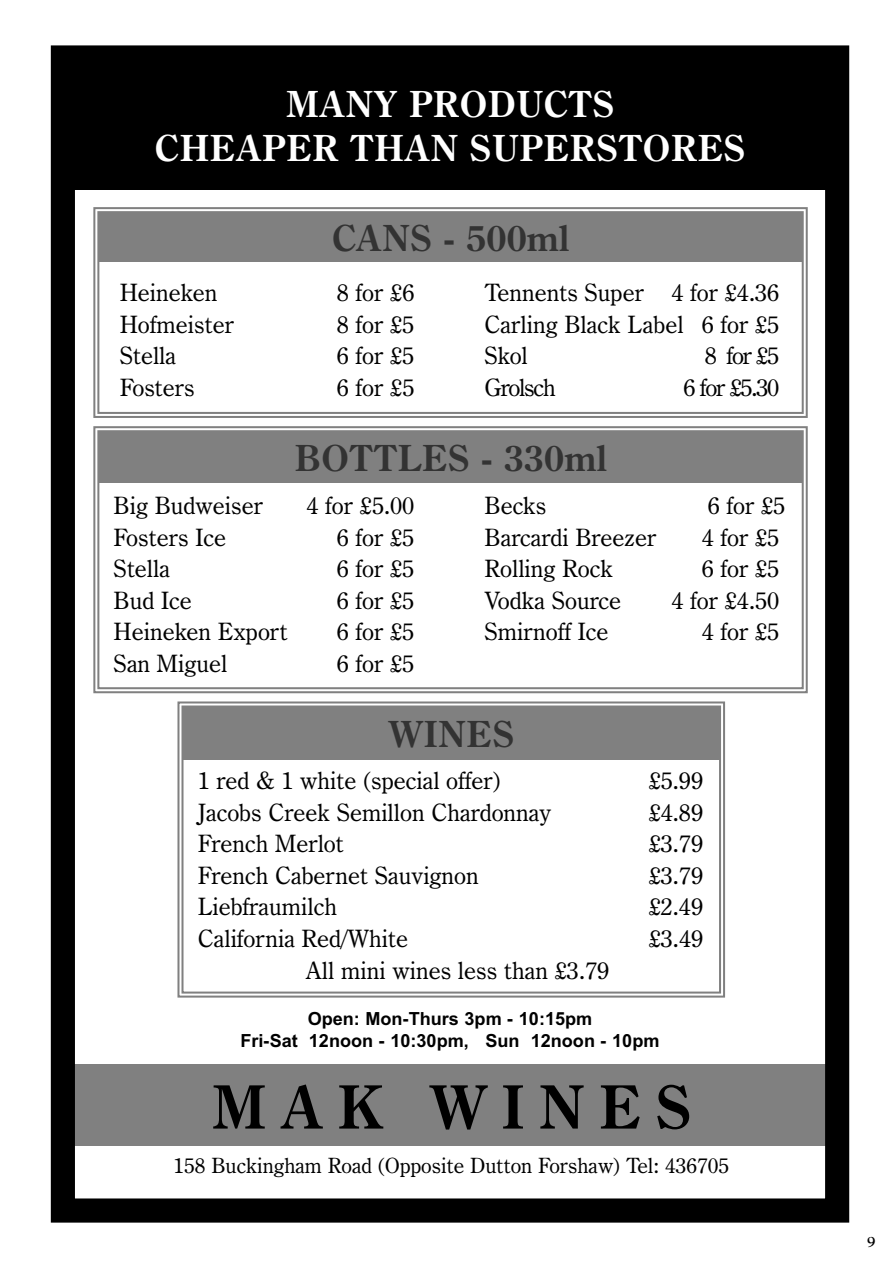
<style>
.page{position:relative;width:893px;height:1263px;background:#fff}
.page>*{position:absolute;margin:0;border:0;box-sizing:border-box;transform-origin:0 0}
.t1{font:700 60px "Century Oldstyle BT";letter-spacing:.22em;color:#000}
.t2{font:700 36.15px/43.5px "Century Oldstyle BT";color:#fff;text-align:center}
.t3{font:700 36.15px "Century Oldstyle BT";color:#333}
.t4{font:24px/31.5px "Century Oldstyle BT";color:#000;text-align:justify}
.t5{font:24px "Century Oldstyle BT";letter-spacing:-.05em;color:#000}
.t6{font:21.15px "Century Oldstyle BT";color:#000}
.t7{font:700 18.15px/21.8px "Arial";color:#000;text-align:center}
.t8{font:700 15px "Goudy";color:#000}
</style>
<div class="page">
<div style="left:73px;top:1064px;width:757px;height:82px;background:#808080"></div>
<div style="left:51px;top:45px;width:798px;height:1177px;border:24px solid #000"></div>
<div style="left:64px;top:61px;width:772px;height:128px;background:#000"></div>
<svg style="left:93px;top:207px;width:715px;height:211px"></svg>
<div style="left:99px;top:213px;width:704px;height:49px;background:#808080"></div>
<svg style="left:177px;top:701px;width:549px;height:297px"></svg>
<div style="left:75px;top:1010px;width:750px;height:45px;background:#fff"></div>
<div style="left:183px;top:707px;width:537px;height:52px;background:#808080"></div>
<svg style="left:93px;top:426px;width:715px;height:268px"></svg>
<div style="left:99px;top:431px;width:703px;height:52px;background:#808080"></div>
<h2 class="t2" style="left:155px;top:87px;width:592px">MANY PRODUCTS<br>CHEAPER THAN SUPERSTORES</h2>
<h2 class="t3" style="left:332px;top:225px;width:239px">CANS - 500ml</h2>
<p class="t4" style="left:120px;top:278px;width:99px">Heineken</p>
<p class="t4" style="left:337px;top:278px;width:79px">8 for £6</p>
<p class="t4" style="left:120px;top:310px;width:116px">Hofmeister</p>
<p class="t4" style="left:337px;top:310px;width:79px">8 for £5</p>
<p class="t4" style="left:120px;top:341px;width:58px">Stella</p>
<p class="t4" style="left:337px;top:341px;width:79px">6 for £5</p>
<p class="t4" style="left:120px;top:373px;width:77px">Fosters</p>
<p class="t4" style="left:337px;top:373px;width:79px">6 for £5</p>
<p class="t4" style="left:485px;top:278px;width:296px">Tennents Super 4 for £4.36<br>Carling Black Label 6 for £5<br>Skol</p>
<p class="t4" style="left:705px;top:341px;width:76px">8 for £5</p>
<p class="t5" style="left:485px;top:375px;width:73px">Grolsch</p>
<p class="t4" style="left:684px;top:373px;width:97px">6 for £5.30</p>
<h2 class="t3" style="left:295px;top:444px;width:314px">BOTTLES - 330ml</h2>
<p class="t4" style="left:114px;top:491px;width:151px">Big Budweiser</p>
<p class="t4" style="left:307px;top:491px;width:109px">4 for £5.00</p>
<p class="t4" style="left:114px;top:523px;width:114px">Fosters Ice</p>
<p class="t4" style="left:337px;top:523px;width:79px">6 for £5</p>
<p class="t4" style="left:114px;top:554px;width:58px">Stella</p>
<p class="t4" style="left:337px;top:554px;width:79px">6 for £5</p>
<p class="t4" style="left:114px;top:586px;width:80px">Bud Ice</p>
<p class="t4" style="left:337px;top:586px;width:79px">6 for £5</p>
<p class="t4" style="left:114px;top:617px;width:176px">Heineken Export</p>
<p class="t4" style="left:337px;top:617px;width:79px">6 for £5</p>
<p class="t4" style="left:114px;top:649px;width:115px">San Miguel</p>
<p class="t4" style="left:337px;top:649px;width:79px">6 for £5</p>
<p class="t4" style="left:485px;top:491px;width:64px">Becks</p>
<p class="t4" style="left:708px;top:491px;width:79px">6 for £5</p>
<p class="t4" style="left:485px;top:523px;width:173px">Barcardi Breezer</p>
<p class="t4" style="left:702px;top:523px;width:79px">4 for £5</p>
<p class="t4" style="left:485px;top:554px;width:130px">Rolling Rock</p>
<p class="t4" style="left:702px;top:554px;width:79px">6 for £5</p>
<p class="t4" style="left:485px;top:586px;width:138px">Vodka Source</p>
<p class="t4" style="left:671px;top:586px;width:109px">4 for £4.50</p>
<p class="t4" style="left:485px;top:617px;width:125px">Smirnoff Ice</p>
<p class="t4" style="left:702px;top:617px;width:79px">4 for £5</p>
<h2 class="t3" style="left:388px;top:720px;width:128px">WINES</h2>
<p class="t4" style="left:198px;top:766px;width:305px">1 red &amp; 1 white (special offer)</p>
<p class="t4" style="left:649px;top:766px;width:56px">£5.99</p>
<p class="t4" style="left:198px;top:798px;width:355px">Jacobs Creek Semillon Chardonnay</p>
<p class="t4" style="left:649px;top:798px;width:56px">£4.89</p>
<p class="t4" style="left:198px;top:829px;width:148px">French Merlot</p>
<p class="t4" style="left:649px;top:829px;width:56px">£3.79</p>
<p class="t4" style="left:198px;top:861px;width:283px">French Cabernet Sauvignon</p>
<p class="t4" style="left:649px;top:861px;width:56px">£3.79</p>
<p class="t4" style="left:198px;top:892px;width:141px">Liebfraumilch</p>
<p class="t4" style="left:649px;top:892px;width:56px">£2.49</p>
<p class="t4" style="left:198px;top:924px;width:212px">California Red/White</p>
<p class="t4" style="left:649px;top:924px;width:56px">£3.49</p>
<p class="t4" style="left:306px;top:955px;width:305px">All mini wines less than £3.79</p>
<p class="t7" style="left:241px;top:1009px;width:420px">Open: Mon-Thurs 3pm - 10:15pm<br>Fri-Sat 12noon - 10:30pm, Sun 12noon - 10pm</p>
<h1 class="t1" style="left:211px;top:1085px;width:482px">MAK WINES</h1>
<p class="t6" style="left:174px;top:1155px;width:557px">158 Buckingham Road (Opposite Dutton Forshaw) Tel: 436705</p>
<p class="t8" style="left:867px;top:1236px;width:10px">9</p>
</div>
